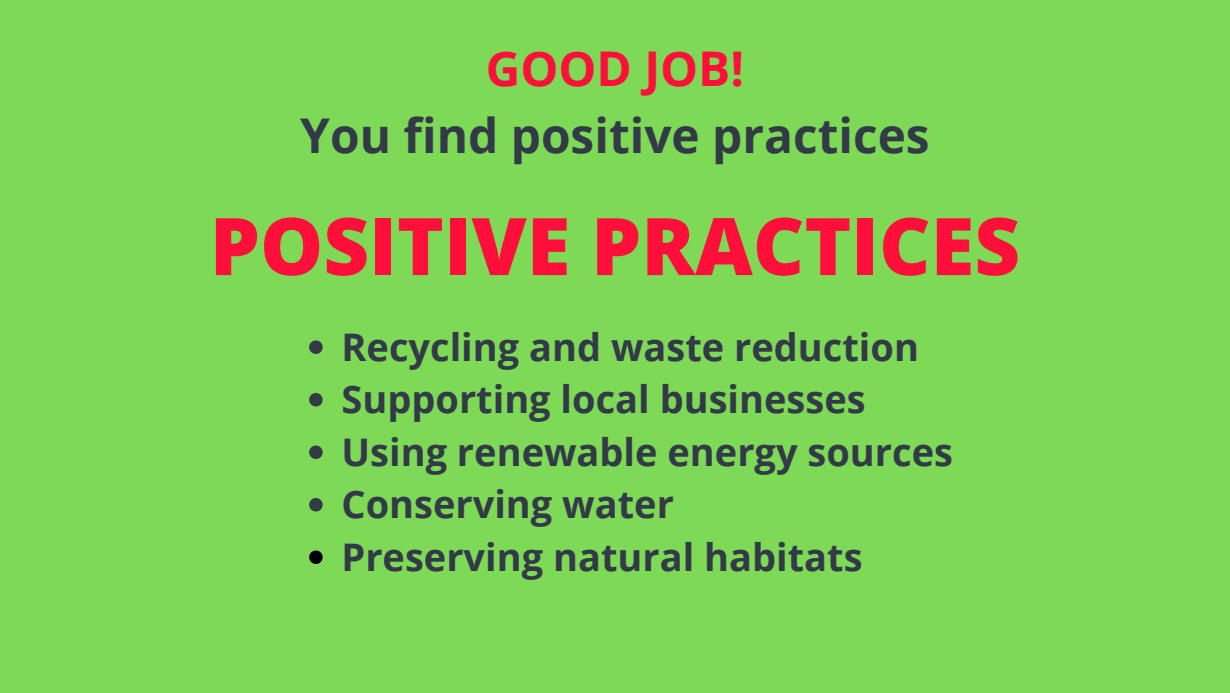
<style>
.page{position:relative;width:1230px;height:693px;background:#7ed957}
.page>*{position:absolute;margin:0;border:0;box-sizing:border-box;transform-origin:0 0}
.t1{font:800 79.5px "Open Sans";color:#ff0f39}
.t2{font:700 47.8px "Open Sans";color:#333a47}
.t3{font:700 47.8px "Open Sans";color:#ff0f39}
.t4{font:700 38px "Open Sans";color:#333a47}
</style>
<div class="page">
<svg style="left:309px;top:340px;width:14px;height:14px"></svg>
<svg style="left:309px;top:393px;width:14px;height:13px"></svg>
<svg style="left:309px;top:446px;width:14px;height:13px"></svg>
<svg style="left:309px;top:498px;width:14px;height:14px"></svg>
<svg style="left:309px;top:550px;width:14px;height:14px"></svg>
<p class="t3" style="left:486px;top:35px;width:260px">GOOD JOB!</p>
<p class="t2" style="left:300px;top:102px;width:631px">You find positive practices</p>
<p class="t1" style="left:210px;top:190px;width:812px">POSITIVE PRACTICES</p>
<p class="t4" style="left:342px;top:320px;width:579px">Recycling and waste reduction</p>
<p class="t4" style="left:342px;top:373px;width:526px">Supporting local businesses</p>
<p class="t4" style="left:342px;top:425px;width:613px">Using renewable energy sources</p>
<p class="t4" style="left:342px;top:478px;width:334px">Conserving water</p>
<p class="t4" style="left:342px;top:530px;width:523px">Preserving natural habitats</p>
</div>
